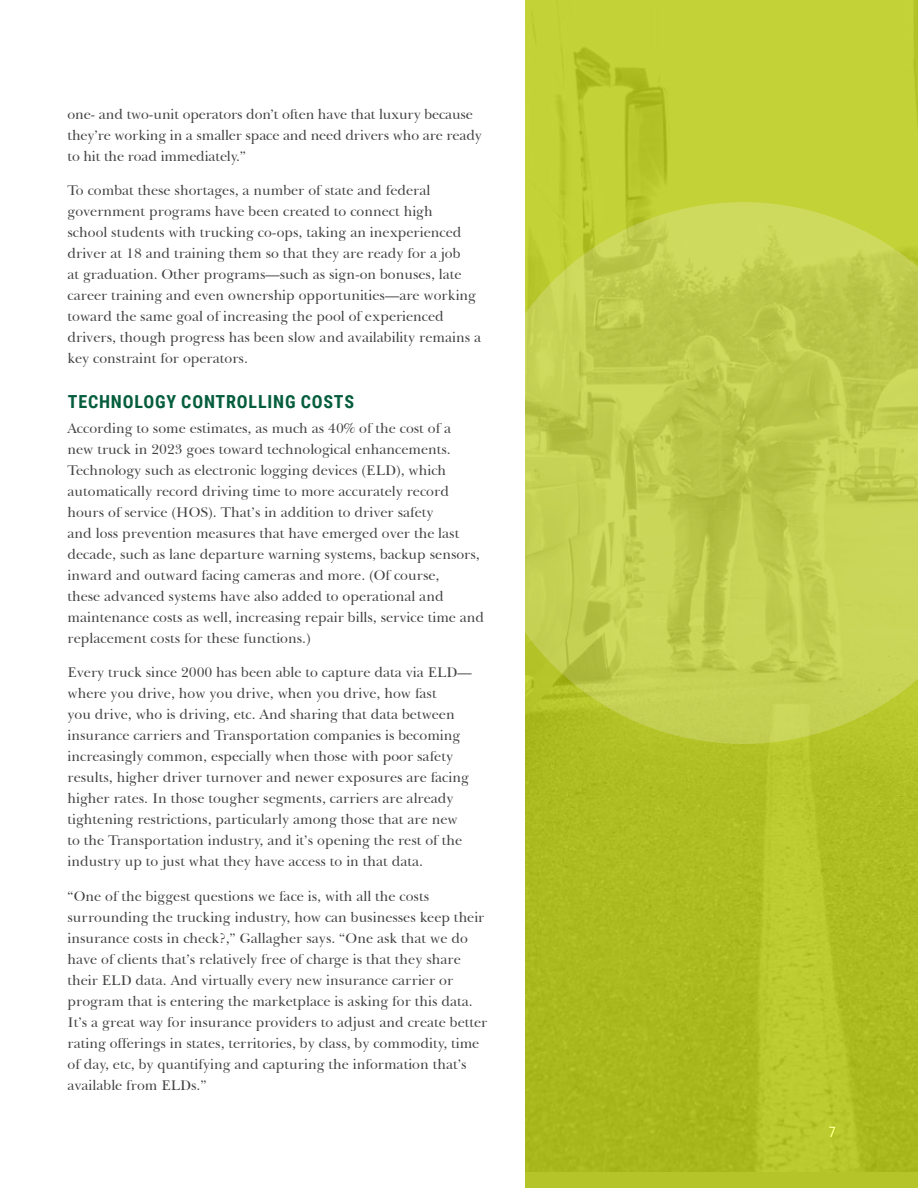
<style>
.page{position:relative;width:918px;height:1188px;background:#fff}
.page>*{position:absolute;margin:0;border:0;box-sizing:border-box;transform-origin:0 0}
.t1{font:700 18px "Roboto Condensed";letter-spacing:.045em;color:#045d3c}
.t2{font:14.25px/21px "Baskerville BT";color:#414042}
.t3{font:14.25px "Roboto Condensed";color:#fff}
</style>
<div class="page">
<svg style="left:525px;top:0;width:393px;height:1188px;background:#b4c327"></svg>
<svg style="left:525px;top:202px;width:393px;height:542px;background:#c1cd4d"></svg>
<p class="t2" style="left:68px;top:104px;width:416px">one- and two-unit operators don’t often have that luxury because they’re working in a smaller space and need drivers who are ready to hit the road immediately.”</p>
<p class="t2" style="left:68px;top:180px;width:415px">To combat these shortages, a number of state and federal government programs have been created to connect high<br>school students with trucking co-ops, taking an inexperienced driver at 18 and training them so that they are ready for a job<br>at graduation. Other programs—such as sign-on bonuses, late career training and even ownership opportunities—are working toward the same goal of increasing the pool of experienced drivers, though progress has been slow and availability remains a key constraint for operators.</p>
<p class="t1" style="left:68px;top:389px;width:288px">TECHNOLOGY CONTROLLING COSTS</p>
<p class="t2" style="left:68px;top:417px;width:418px">According to some estimates, as much as 40% of the cost of a<br>new truck in 2023 goes toward technological enhancements.<br>Technology such as electronic logging devices (ELD), which automatically record driving time to more accurately record hours of service (HOS). That’s in addition to driver safety<br>and loss prevention measures that have emerged over the last decade, such as lane departure warning systems, backup sensors, inward and outward facing cameras and more. (Of course,<br>these advanced systems have also added to operational and maintenance costs as well, increasing repair bills, service time and replacement costs for these functions.)</p>
<p class="t2" style="left:68px;top:662px;width:406px">Every truck since 2000 has been able to capture data via ELD— where you drive, how you drive, when you drive, how fast<br>you drive, who is driving, etc. And sharing that data between insurance carriers and Transportation companies is becoming increasingly common, especially when those with poor safety results, higher driver turnover and newer exposures are facing higher rates. In those tougher segments, carriers are already tightening restrictions, particularly among those that are new to the Transportation industry, and it’s opening the rest of the industry up to just what they have access to in that data.</p>
<p class="t2" style="left:68px;top:885px;width:421px">“One of the biggest questions we face is, with all the costs surrounding the trucking industry, how can businesses keep their insurance costs in check?,” Gallagher says. “One ask that we do have of clients that’s relatively free of charge is that they share their ELD data. And virtually every new insurance carrier or program that is entering the marketplace is asking for this data.<br>It’s a great way for insurance providers to adjust and create better rating offerings in states, territories, by class, by commodity, time of day, etc, by quantifying and capturing the information that’s available from ELDs.”</p>
<p class="t3" style="left:829px;top:1122px;width:9px">7</p>
</div>
